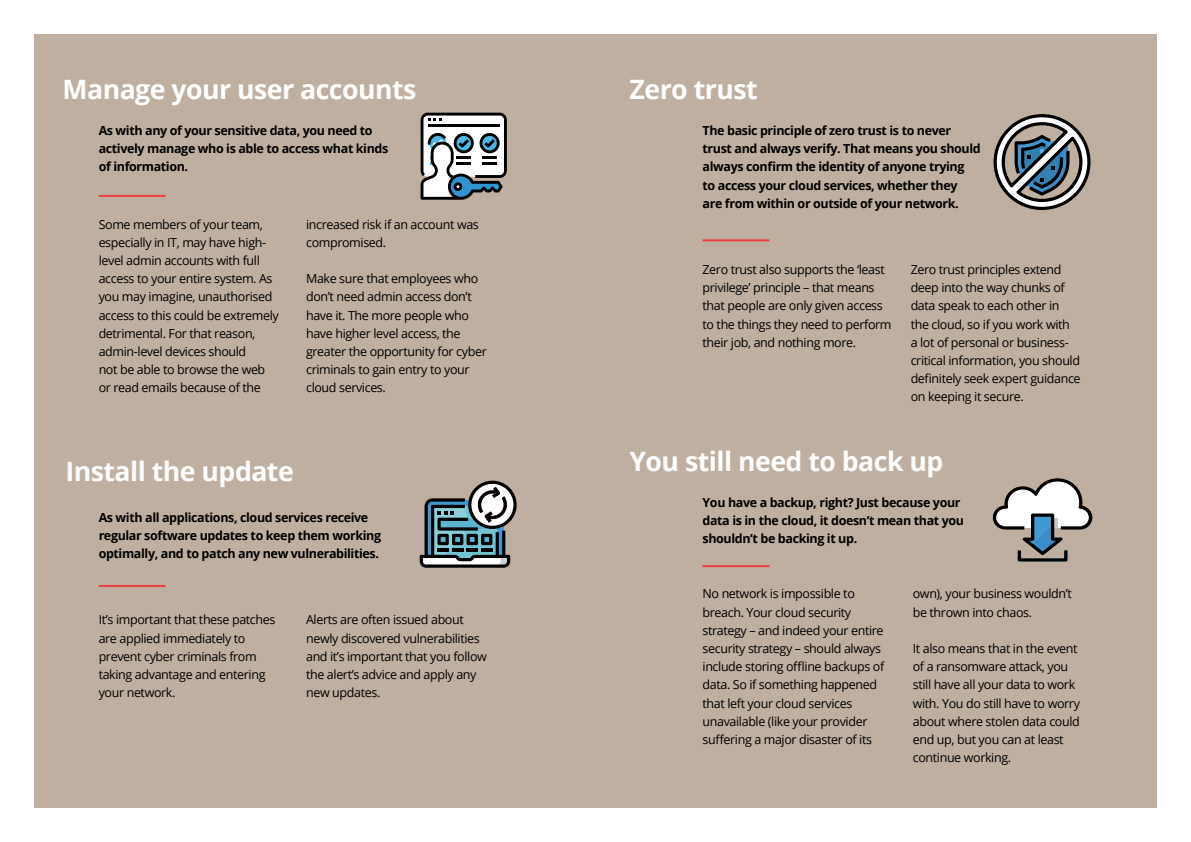
<style>
.page{position:relative;width:1191px;height:842px;background:#fff}
.page>*{position:absolute;margin:0;border:0;box-sizing:border-box;transform-origin:0 0}
.t1{font:700 26.7px "Open Sans";letter-spacing:-.02em;color:#fff}
.t2{font:12.5px/18.2px "Open Sans";letter-spacing:-.03em;color:#000}
.t3{font:700 12.5px/18.2px "Open Sans";letter-spacing:-.03em;color:#000}
</style>
<div class="page">
<div style="left:34px;top:34px;width:1123px;height:774px;background:#bfafa0"></div>
<hr style="left:702px;top:239px;width:67px;height:2px;background:#eb4040">
<hr style="left:99px;top:195px;width:66px;height:2px;background:#eb4040">
<hr style="left:99px;top:585px;width:66px;height:2px;background:#eb4040">
<svg style="left:420px;top:113px;width:87px;height:87px;background:#969fa4"></svg>
<svg style="left:420px;top:481px;width:96px;height:87px"></svg>
<svg style="left:993px;top:114px;width:97px;height:96px"></svg>
<hr style="left:702px;top:565px;width:67px;height:2px;background:#eb4040">
<svg style="left:992px;top:478px;width:100px;height:83px"></svg>
<h1 class="t1" style="left:62px;top:70px;width:355px">Manage your user accounts</h1>
<p class="t3" style="left:99px;top:121px;width:291px">As with any of your sensitive data, you need to actively manage who is able to access what kinds of information.</p>
<h1 class="t1" style="left:629px;top:70px;width:130px">Zero trust</h1>
<p class="t3" style="left:702px;top:121px;width:280px">The basic principle of zero trust is to never trust and always verify. That means you should always confirm the identity of anyone trying<br>to access your cloud services, whether they<br>are from within or outside of your network.</p>
<p class="t2" style="left:99px;top:215px;width:182px">Some members of your team, especially in IT, may have high&shy;level admin accounts with full access to your entire system. As you may imagine, unauthorised access to this could be extremely detrimental. For that reason, admin-level devices should<br>not be able to browse the web or read emails because of the</p>
<p class="t2" style="left:306px;top:215px;width:174px">increased risk if an account was compromised.</p>
<p class="t2" style="left:306px;top:269px;width:182px">Make sure that employees who don’t need admin access don’t have it. The more people who have higher level access, the greater the opportunity for cyber criminals to gain entry to your cloud services.</p>
<p class="t2" style="left:702px;top:260px;width:190px">Zero trust also supports the ‘least privilege’ principle – that means that people are only given access to the things they need to perform their job, and nothing more.</p>
<p class="t2" style="left:910px;top:260px;width:171px">Zero trust principles extend deep into the way chunks of data speak to each other in the cloud, so if you work with<br>a lot of personal or business&shy;critical information, you should definitely seek expert guidance on keeping it secure.</p>
<h1 class="t1" style="left:66px;top:453px;width:230px">Install the update</h1>
<p class="t3" style="left:99px;top:508px;width:284px">As with all applications, cloud services receive regular software updates to keep them working optimally, and to patch any new vulnerabilities.</p>
<p class="t2" style="left:99px;top:610px;width:178px">It’s important that these patches are applied immediately to prevent cyber criminals from taking advantage and entering your network.</p>
<p class="t2" style="left:306px;top:610px;width:182px">Alerts are often issued about newly discovered vulnerabilities and it’s important that you follow the alert’s advice and apply any new updates.</p>
<h1 class="t1" style="left:629px;top:443px;width:315px">You still need to back up</h1>
<p class="t3" style="left:702px;top:493px;width:263px">You have a backup, right? Just because your data is in the cloud, it doesn’t mean that you shouldn’t be backing it up.</p>
<p class="t2" style="left:702px;top:584px;width:183px">No network is impossible to breach. Your cloud security strategy – and indeed your entire security strategy – should always include storing offline backups of data. So if something happened that left your cloud services unavailable (like your provider suffering a major disaster of its</p>
<p class="t2" style="left:912px;top:584px;width:161px">own), your business wouldn’t be thrown into chaos.</p>
<p class="t2" style="left:912px;top:639px;width:169px">It also means that in the event of a ransomware attack, you still have all your data to work with. You do still have to worry about where stolen data could end up, but you can at least continue working.</p>
</div>
